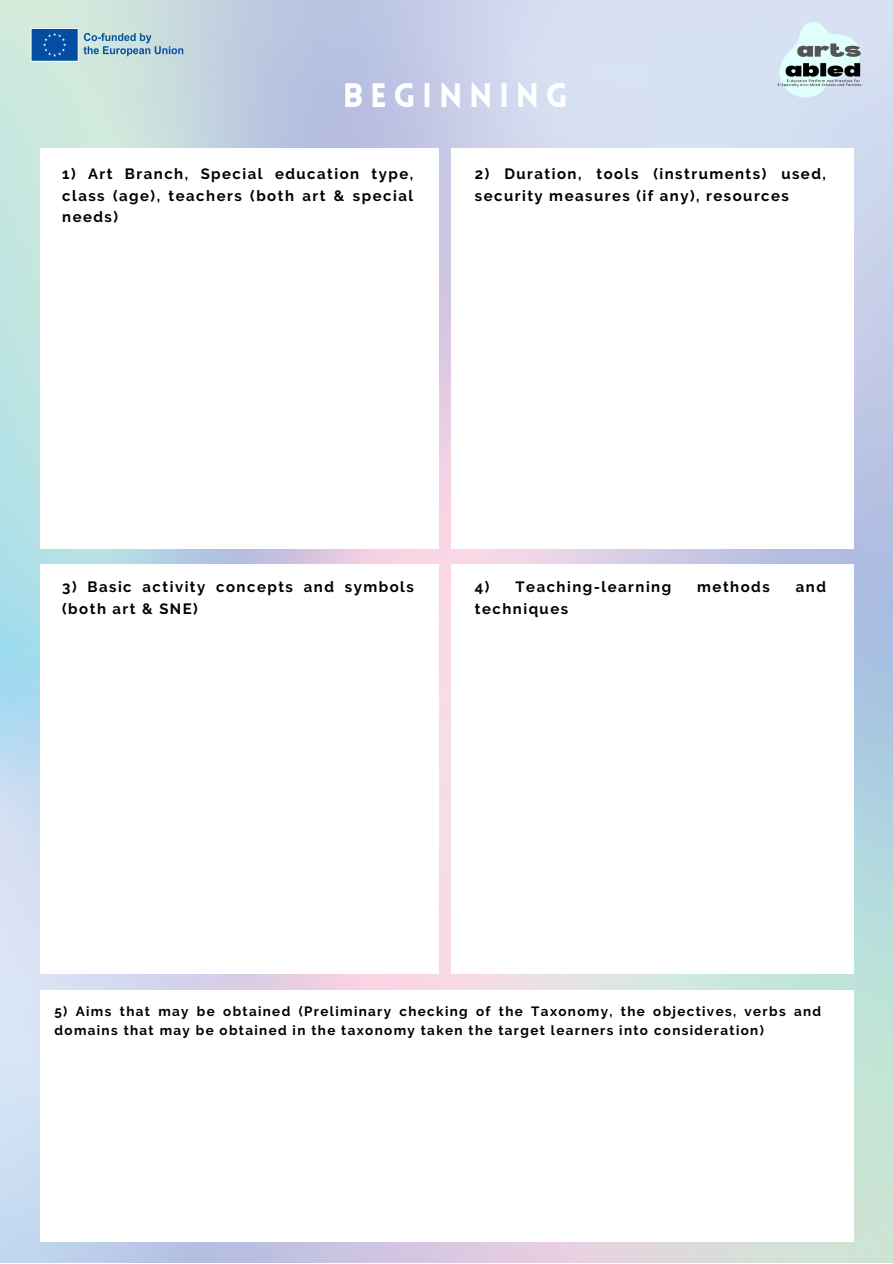
<style>
.page{position:relative;width:893px;height:1264px;background:#fff}
.page>*{position:absolute;margin:0;border:0;box-sizing:border-box;transform-origin:0 0}
.t1{font:900 33.3px "Lovelo";letter-spacing:.2em;color:#fff}
.t2{font:700 14.85px/21.3px "Raleway";letter-spacing:.1em;color:#000}
.t3{font:700 13.35px/19px "Raleway";letter-spacing:.1em;color:#000}
</style>
<div class="page">
<img style="left:27px;top:28px;width:165px;height:35px">
<img style="left:772px;top:17px;width:92px;height:92px">
<h1 class="t1" style="left:343px;top:82px;width:227px">BEGINNING</h1>
<p class="t2" style="left:62px;top:163px;width:352px;text-align:justify">1) Art Branch, Special education type, class (age), teachers (both art &amp; special needs)</p>
<p class="t2" style="left:475px;top:163px;width:352px">2) Duration, tools (instruments) used, security measures (if any), resources</p>
<p class="t2" style="left:62px;top:576px;width:353px">3) Basic activity concepts and symbols (both art &amp; SNE)</p>
<p class="t2" style="left:475px;top:576px;width:198px">4) Teaching-learning</p>
<p class="t2" style="left:697px;top:576px;width:74px">methods</p>
<p class="t2" style="left:795px;top:576px;width:32px">and</p>
<p class="t2" style="left:475px;top:598px;width:95px">techniques</p>
<p class="t3" style="left:55px;top:1001px;width:768px">5) Aims that may be obtained (Preliminary checking of the Taxonomy, the objectives, verbs and domains that may be obtained in the taxonomy taken the target learners into consideration)</p>
</div>
